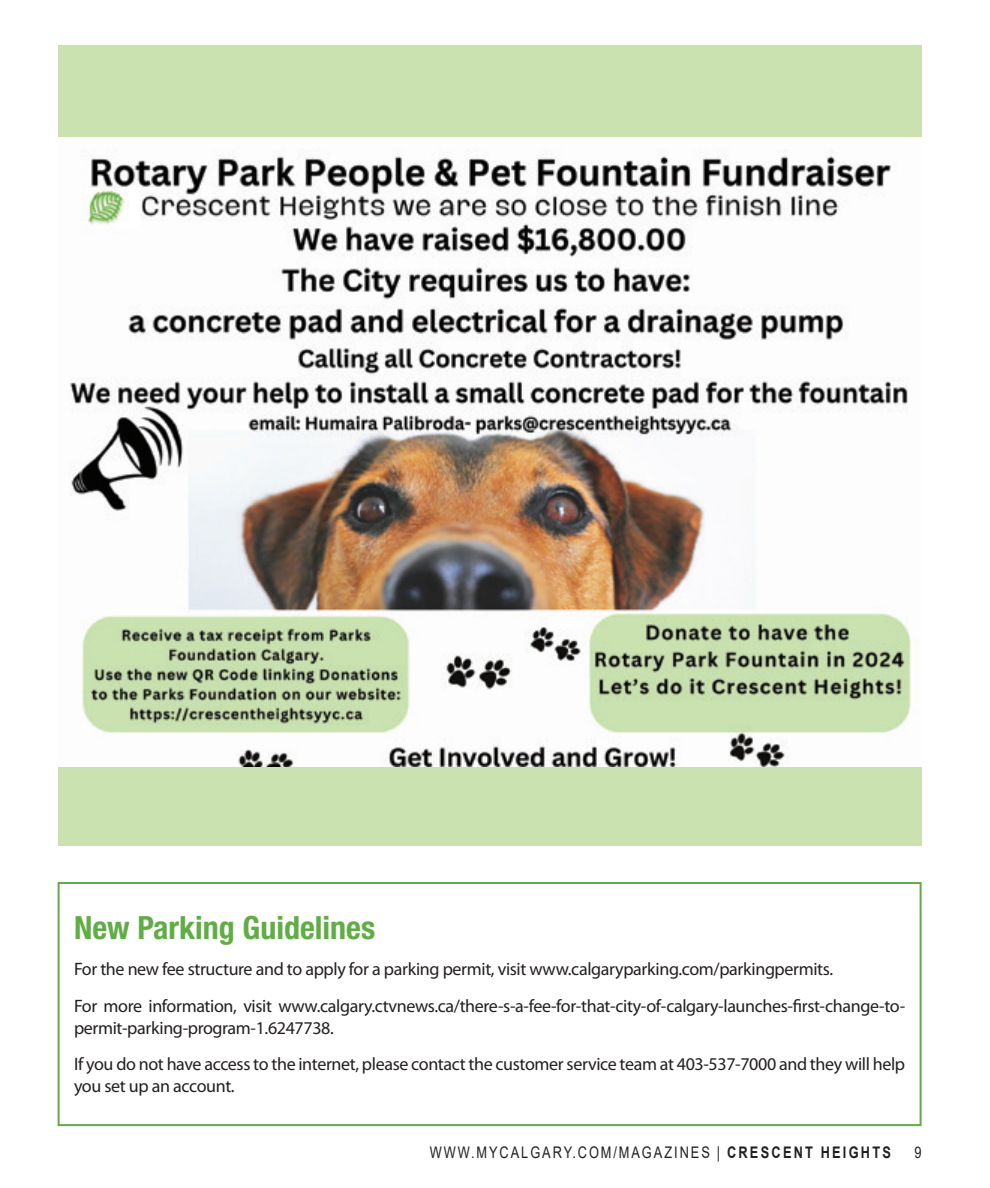
<style>
.page{position:relative;width:990px;height:1188px;background:#fff}
.page>*{position:absolute;margin:0;border:0;box-sizing:border-box;transform-origin:0 0}
.In_Around_title{font:700 condensed 32px "Helvetica Neue LT Std";color:#60ad45}
.Body_text{font:18px/22px "Myriad Pro";letter-spacing:-.02em;color:#231f20}
.t1{font:16px "Arial";letter-spacing:.155em;color:#231f20;scale:.8 1}
.s1{font-weight:700}
</style>
<div class="page">
<div style="left:58px;top:46px;width:864px;height:800px;background:#c9e2b0"></div>
<div style="left:58px;top:882px;width:864px;height:244px;border:2px solid #60ad45"></div>
<img style="left:58px;top:138px;width:864px;height:628px">
<p class="In_Around_title" style="left:74px;top:908px;width:303px">New Parking Guidelines</p>
<p class="Body_text" style="left:74px;top:958px;width:761px">For the new fee structure and to apply for a parking permit, visit www.calgaryparking.com/parkingpermits.</p>
<p class="Body_text" style="left:74px;top:994px;width:833px">For more information, visit www.calgary.ctvnews.ca/there-s-a-fee-for-that-city-of-calgary-launches-first-change-to&shy;permit-parking-program-1.6247738.</p>
<p class="Body_text" style="left:74px;top:1053px;width:833px">If you do not have access to the internet, please contact the customer service team at 403-537-7000 and they will help you set up an account.</p>
<p class="t1" style="left:430px;top:1141px;width:578px">WWW.MYCALGARY.COM/MAGAZINES | <span class="s1">CRESCENT HEIGHTS</span></p>
<p class="t1" style="left:914px;top:1141px;width:10px">9</p>
</div>
